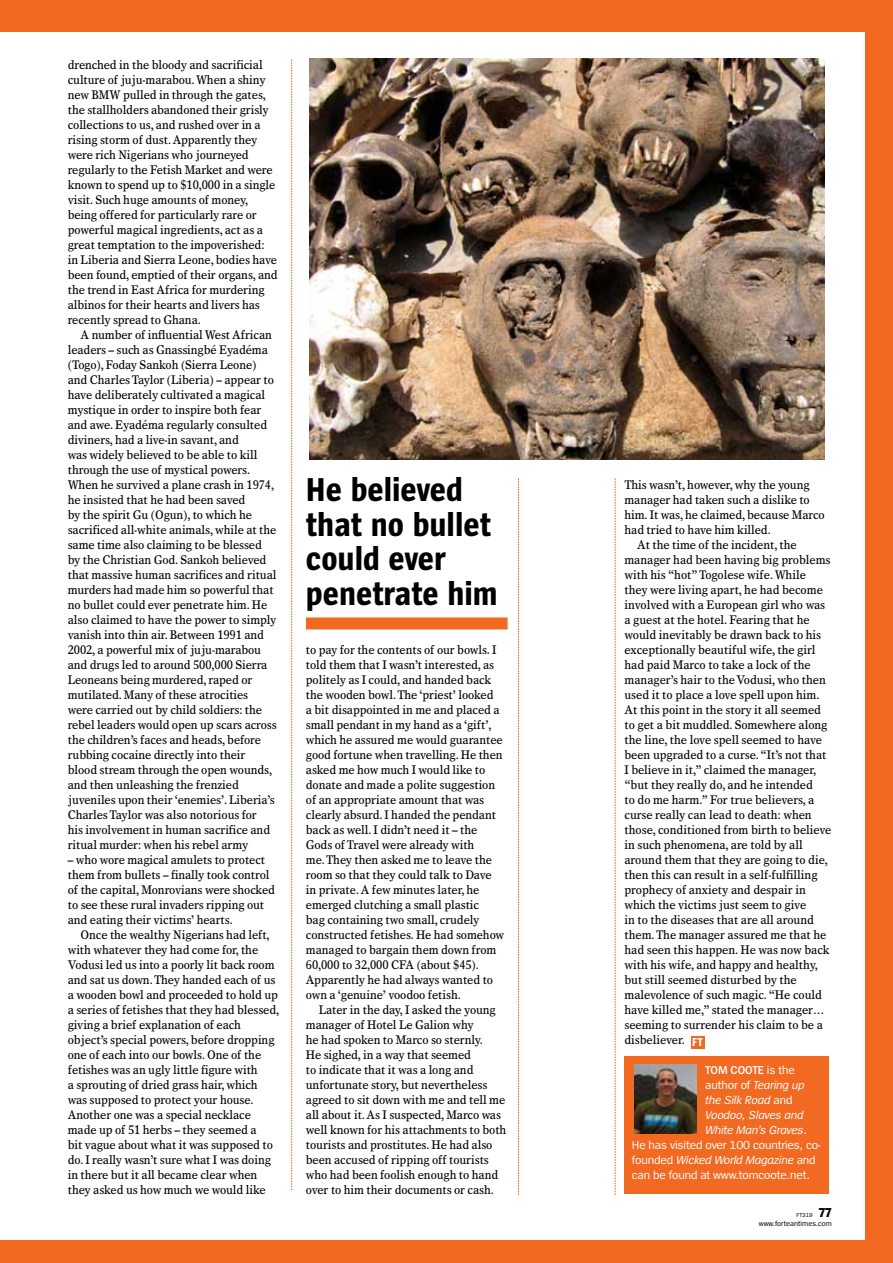
<style>
.page{position:relative;width:893px;height:1263px;background:#f26921}
.page>*{position:absolute;margin:0;border:0;box-sizing:border-box;transform-origin:0 0}
.t1{font:700 34.5px/34.5px "Spiegel Cd";color:#000}
.t2{font:700 13.5px "Spiegel";color:#000}
.t3{font:12.45px/15px "Times Europa";letter-spacing:-.01em;color:#000;scale:.9 1}
.t4{font:italic 12px "Spiegel";letter-spacing:-.01em;color:#fff}
.t5{font:12px "Spiegel";letter-spacing:-.01em;color:#fff}
.t6{font:600 12px "Spiegel";color:#fff}
.t7{font:700 12px "Spiegel Cd";color:#fff}
.t8{font:7.5px "Spiegel";color:#000}
.t9{font:6px "Spiegel";color:#000}
.s1{font-style:normal}
</style>
<div class="page">
<div style="left:0;top:32px;width:865px;height:1207px;background:#fff"></div>
<img style="left:309px;top:59px;width:516px;height:400px">
<div style="left:306px;top:617px;width:202px;height:12px;background:#f26921"></div>
<div style="left:624px;top:1057px;width:205px;height:137px;background:#f26921"></div>
<div style="left:691px;top:1036px;width:14px;height:12px;background:#f26921"></div>
<img style="left:634px;top:1064px;width:63px;height:69px">
<svg style="left:615px;top:478px;width:1px;height:717px"></svg>
<svg style="left:518px;top:478px;width:1px;height:717px"></svg>
<svg style="left:291px;top:60px;width:1px;height:1130px"></svg>
<p class="t3" style="left:68px;top:57px;width:235px">drenched in the bloody and sacrificial culture of juju-marabou. When a shiny new BMW pulled in through the gates, the stallholders abandoned their grisly collections to us, and rushed over in a rising storm of dust. Apparently they were rich Nigerians who journeyed regularly to the Fetish Market and were known to spend up to $10,000 in a single visit. Such huge amounts of money, being offered for particularly rare or powerful magical ingredients, act as a great temptation to the impoverished: in Liberia and Sierra Leone, bodies have been found, emptied of their organs, and the trend in East Africa for murdering albinos for their hearts and livers has recently spread to Ghana.</p>
<p class="t3" style="left:68px;top:327px;width:234px;text-indent:13px">A number of influential West African leaders – such as Gnassingbé Eyadéma (Togo), Foday Sankoh (Sierra Leone) and Charles Taylor (Liberia) – appear to have deliberately cultivated a magical mystique in order to inspire both fear and awe. Eyadéma regularly consulted diviners, had a live-in savant, and<br>was widely believed to be able to kill through the use of mystical powers.<br>When he survived a plane crash in 1974, he insisted that he had been saved<br>by the spirit Gu (Ogun), to which he sacrificed all-white animals, while at the same time also claiming to be blessed by the Christian God. Sankoh believed that massive human sacrifices and ritual murders had made him so powerful that no bullet could ever penetrate him. He also claimed to have the power to simply vanish into thin air. Between 1991 and 2002, a powerful mix of juju-marabou and drugs led to around 500,000 Sierra Leoneans being murdered, raped or mutilated. Many of these atrocities<br>were carried out by child soldiers: the rebel leaders would open up scars across the children’s faces and heads, before rubbing cocaine directly into their blood stream through the open wounds, and then unleashing the frenzied juveniles upon their ‘enemies’. Liberia’s Charles Taylor was also notorious for<br>his involvement in human sacrifice and ritual murder: when his rebel army</p>
<p class="t3" style="left:68px;top:852px;width:232px">– who wore magical amulets to protect them from bullets – finally took control of the capital, Monrovians were shocked to see these rural invaders ripping out and eating their victims’ hearts.</p>
<p class="t3" style="left:68px;top:927px;width:236px;text-indent:13px">Once the wealthy Nigerians had left, with whatever they had come for, the Vodusi led us into a poorly lit back room and sat us down. They handed each of us a wooden bowl and proceeded to hold up a series of fetishes that they had blessed, giving a brief explanation of each object’s special powers, before dropping one of each into our bowls. One of the fetishes was an ugly little figure with<br>a sprouting of dried grass hair, which was supposed to protect your house.<br>Another one was a special necklace made up of 51 herbs – they seemed a<br>bit vague about what it was supposed to do. I really wasn’t sure what I was doing in there but it all became clear when they asked us how much we would like</p>
<h1 class="t1" style="left:306px;top:473px;width:193px">He believed that no bullet could ever penetrate him</h1>
<p class="t3" style="left:306px;top:642px;width:222px">to pay for the contents of our bowls. I told them that I wasn’t interested, as politely as I could, and handed back the wooden bowl. The ‘priest’ looked<br>a bit disappointed in me and placed a small pendant in my hand as a ‘gift’, which he assured me would guarantee good fortune when travelling. He then asked me how much I would like to donate and made a polite suggestion of an appropriate amount that was clearly absurd. I handed the pendant back as well. I didn’t need it – the Gods of Travel were already with<br>me. They then asked me to leave the room so that they could talk to Dave in private. A few minutes later, he emerged clutching a small plastic<br>bag containing two small, crudely constructed fetishes. He had somehow managed to bargain them down from 60,000 to 32,000 CFA (about $45).<br>Apparently he had always wanted to own a ‘genuine’ voodoo fetish.</p>
<p class="t3" style="left:306px;top:1002px;width:224px;text-indent:13px">Later in the day, I asked the young manager of Hotel Le Galion why<br>he had spoken to Marco so sternly.<br>He sighed, in a way that seemed<br>to indicate that it was a long and unfortunate story, but nevertheless agreed to sit down with me and tell me all about it. As I suspected, Marco was well known for his attachments to both tourists and prostitutes. He had also been accused of ripping off tourists who had been foolish enough to hand over to him their documents or cash.</p>
<p class="t3" style="left:624px;top:477px;width:207px">This wasn’t, however, why the young</p>
<p class="t3" style="left:624px;top:492px;width:207px">manager had taken such a dislike to</p>
<p class="t3" style="left:624px;top:507px;width:224px">him. It was, he claimed, because Marco</p>
<p class="t3" style="left:624px;top:522px;width:164px">had tried to have him killed.</p>
<p class="t3" style="left:637px;top:537px;width:179px">At the time of the incident, the</p>
<p class="t3" style="left:624px;top:552px;width:230px">manager had been having big problems</p>
<p class="t3" style="left:624px;top:567px;width:203px">with his “hot” Togolese wife. While</p>
<p class="t3" style="left:624px;top:582px;width:222px">they were living apart, he had become</p>
<p class="t3" style="left:624px;top:597px;width:224px">involved with a European girl who was</p>
<p class="t3" style="left:624px;top:612px;width:207px">a guest at the hotel. Fearing that he</p>
<p class="t3" style="left:624px;top:627px;width:220px">would inevitably be drawn back to his</p>
<p class="t3" style="left:624px;top:642px;width:214px">exceptionally beautiful wife, the girl</p>
<p class="t3" style="left:624px;top:657px;width:209px">had paid Marco to take a lock of the</p>
<p class="t3" style="left:624px;top:672px;width:225px">manager’s hair to the Vodusi, who then</p>
<p class="t3" style="left:624px;top:687px;width:218px">used it to place a love spell upon him.</p>
<p class="t3" style="left:624px;top:702px;width:220px">At this point in the story it all seemed</p>
<p class="t3" style="left:624px;top:717px;width:227px">to get a bit muddled. Somewhere along</p>
<p class="t3" style="left:624px;top:732px;width:221px">the line, the love spell seemed to have</p>
<p class="t3" style="left:624px;top:747px;width:226px">been upgraded to a curse. “It’s not that</p>
<p class="t3" style="left:624px;top:762px;width:215px">I believe in it,” claimed the manager,</p>
<p class="t3" style="left:624px;top:777px;width:211px">“but they really do, and he intended</p>
<p class="t3" style="left:624px;top:792px;width:213px">to do me harm.” For true believers, a</p>
<p class="t3" style="left:624px;top:807px;width:210px">curse really can lead to death: when</p>
<p class="t3" style="left:624px;top:822px;width:232px">those, conditioned from birth to believe</p>
<p class="t3" style="left:624px;top:837px;width:200px">in such phenomena, are told by all</p>
<p class="t3" style="left:624px;top:852px;width:228px">around them that they are going to die,</p>
<p class="t3" style="left:624px;top:867px;width:216px">then this can result in a self-fulfilling</p>
<p class="t3" style="left:624px;top:882px;width:203px">prophecy of anxiety and despair in</p>
<p class="t3" style="left:624px;top:897px;width:203px">which the victims just seem to give</p>
<p class="t3" style="left:624px;top:912px;width:212px">in to the diseases that are all around</p>
<p class="t3" style="left:624px;top:927px;width:226px">them. The manager assured me that he</p>
<p class="t3" style="left:624px;top:942px;width:229px">had seen this happen. He was now back</p>
<p class="t3" style="left:624px;top:957px;width:216px">with his wife, and happy and healthy,</p>
<p class="t3" style="left:624px;top:972px;width:193px">but still seemed disturbed by the</p>
<p class="t3" style="left:624px;top:987px;width:221px">malevolence of such magic. “He could</p>
<p class="t3" style="left:624px;top:1002px;width:224px">have killed me,” stated the manager…</p>
<p class="t3" style="left:624px;top:1017px;width:222px">seeming to surrender his claim to be a</p>
<p class="t3" style="left:624px;top:1032px;width:69px">disbeliever.</p>
<p class="t7" style="left:692px;top:1036px;width:12px">FT</p>
<p class="t6" style="left:705px;top:1064px;width:40px">TOM COOTE</p>
<p class="t5" style="left:767px;top:1064px;width:29px">is the</p>
<p class="t4" style="left:705px;top:1079px;width:101px"><span class="s1">author of</span> Tearing up</p>
<p class="t4" style="left:705px;top:1094px;width:89px">the Silk Road <span class="s1">and</span></p>
<p class="t4" style="left:705px;top:1109px;width:100px">Voodoo, Slaves and</p>
<p class="t4" style="left:705px;top:1124px;width:103px">White Man’s Graves<span class="s1">.</span></p>
<p class="t5" style="left:632px;top:1139px;width:190px">He has visited over 100 countries, co-</p>
<p class="t4" style="left:632px;top:1154px;width:185px"><span class="s1">founded</span> Wicked World Magazine <span class="s1">and</span></p>
<p class="t5" style="left:632px;top:1169px;width:180px">can be found at www.tomcoote.net.</p>
<p class="t9" style="left:796px;top:1212px;width:18px">FT319</p>
<p class="t2" style="left:818px;top:1206px;width:15px">77</p>
<p class="t8" style="left:759px;top:1220px;width:75px">www.forteantimes.com</p>
</div>
